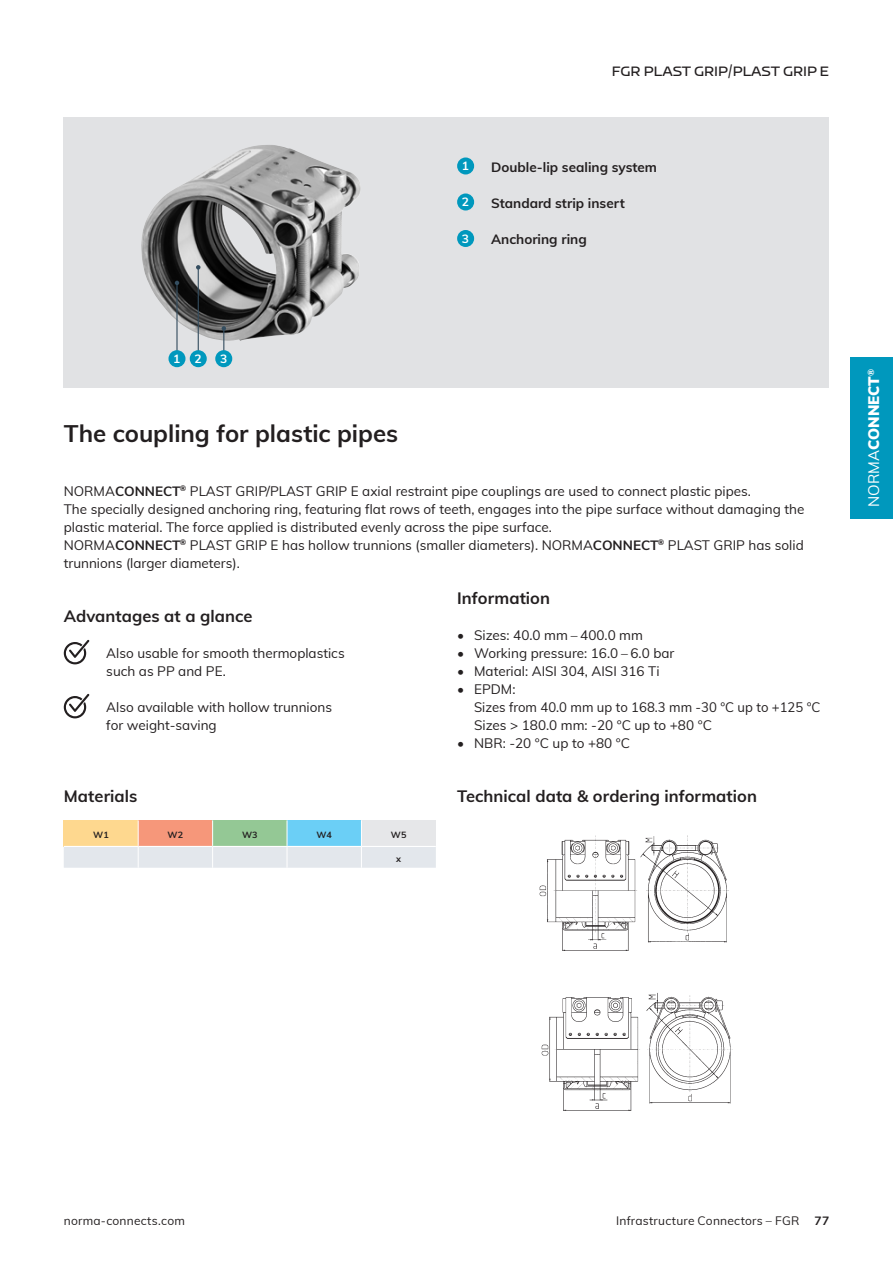
<style>
.page{position:relative;width:893px;height:1263px;background:#fff}
.page>*{position:absolute;margin:0;border:0;box-sizing:border-box;transform-origin:0 0}
.Headlines___level_02{font:700 24px "Muli";letter-spacing:-.005em;color:#231f20}
.Headlines___level_03{font:700 16.5px "Muli";letter-spacing:.005em;color:#231f20}
.t1{font:900 15px "Muli";color:#fff}
.Text_body{font:13.5px/18px "Muli";color:#231f20}
.Text_body-2{font:700 13.5px "Muli";color:#231f20}
.t2{font:600 13.5px "Nizzoli";color:#231f20}
.t3{font:12px "Muli";letter-spacing:.015em;color:#231f20}
.Nummerierung{font:700 12px "Muli";color:#fff}
.t4{font:700 12px "Muli";color:#231f20}
.t5{font:700 9px "Muli";color:#231f20}
.s1{font-weight:700}
.s2{font-weight:400}
</style>
<div class="page">
<div style="left:850px;top:357px;width:43px;height:162px;background:#0098bd"></div>
<div style="left:64px;top:118px;width:765px;height:270px;background:#e1e2e4"></div>
<div style="left:457px;top:157px;width:17px;height:17px;background:#0098bd;border-radius:50%"></div>
<div style="left:457px;top:193px;width:17px;height:17px;background:#0098bd;border-radius:50%"></div>
<div style="left:457px;top:230px;width:17px;height:17px;background:#0098bd;border-radius:50%"></div>
<img style="left:541px;top:992px;width:192px;height:118px">
<img style="left:539px;top:835px;width:190px;height:115px">
<svg style="left:64px;top:820px;width:372px;height:48px;background:#d2d7cd"></svg>
<hr style="left:64px;top:846px;width:74px;height:1px;background:#fff">
<hr style="left:138px;top:846px;width:75px;height:1px;background:#fff">
<hr style="left:213px;top:846px;width:74px;height:1px;background:#fff">
<hr style="left:287px;top:846px;width:74px;height:1px;background:#fff">
<hr style="left:361px;top:846px;width:75px;height:1px;background:#fff">
<svg style="left:64px;top:640px;width:25px;height:24px"></svg>
<svg style="left:64px;top:694px;width:25px;height:24px"></svg>
<img style="left:141px;top:145px;width:219px;height:196px">
<svg style="left:222px;top:326px;width:4px;height:24px"></svg>
<hr style="left:176px;top:283px;width:2px;height:68px;background:#344d5f">
<svg style="left:175px;top:281px;width:4px;height:4px"></svg>
<hr style="left:198px;top:267px;width:1px;height:84px;background:#344d5f">
<svg style="left:196px;top:265px;width:4px;height:5px"></svg>
<div style="left:168px;top:350px;width:17px;height:17px;background:#0098bd;border-radius:50%"></div>
<div style="left:190px;top:350px;width:17px;height:17px;background:#0098bd;border-radius:50%"></div>
<div style="left:215px;top:350px;width:17px;height:17px;background:#0098bd;border-radius:50%"></div>
<p class="t2" style="left:612px;top:63px;width:219px">FGR PLAST GRIP/PLAST GRIP E</p>
<p class="Nummerierung" style="left:462px;top:157px;width:9px">1</p>
<p class="Nummerierung" style="left:462px;top:193px;width:9px">2</p>
<p class="Nummerierung" style="left:462px;top:230px;width:9px">3</p>
<p class="Text_body-2" style="left:491px;top:157px;width:167px">Double-lip sealing system</p>
<p class="Text_body-2" style="left:491px;top:193px;width:135px">Standard strip insert</p>
<p class="Text_body-2" style="left:491px;top:229px;width:97px">Anchoring ring</p>
<p class="Nummerierung" style="left:173px;top:350px;width:9px">1</p>
<p class="Nummerierung" style="left:194px;top:350px;width:9px">2</p>
<p class="Nummerierung" style="left:220px;top:350px;width:9px">3</p>
<p class="Headlines___level_02" style="left:64px;top:416px;width:336px">The coupling for plastic pipes</p>
<p class="Text_body" style="left:64px;top:481px;width:689px">NORMA<span class="s1">CONNECT</span><sup>®</sup> PLAST GRIP/PLAST GRIP E axial restraint pipe couplings are used to connect plastic pipes.</p>
<p class="Text_body" style="left:64px;top:499px;width:742px">The specially designed anchoring ring, featuring flat rows of teeth, engages into the pipe surface without damaging the plastic material. The force applied is distributed evenly across the pipe surface.</p>
<p class="Text_body" style="left:64px;top:535px;width:741px">NORMA<span class="s1">CONNECT</span><sup>®</sup> PLAST GRIP E has hollow trunnions (smaller diameters). NORMA<span class="s1">CONNECT</span><sup>®</sup> PLAST GRIP has solid trunnions (larger diameters).</p>
<p class="Headlines___level_03" style="left:64px;top:604px;width:190px">Advantages at a glance</p>
<p class="Headlines___level_03" style="left:457px;top:586px;width:94px">Information</p>
<p class="Text_body" style="left:457px;top:625px;width:187px">• Sizes: 40.0 mm – 400.0 mm</p>
<p class="Text_body" style="left:457px;top:643px;width:219px">• Working pressure: 16.0 – 6.0 bar</p>
<p class="Text_body" style="left:457px;top:661px;width:204px">• Material: AISI 304, AISI 316 Ti</p>
<p class="Text_body" style="left:474px;top:679px;width:348px;text-indent:-17px">• EPDM:<br>Sizes from 40.0 mm up to 168.3 mm -30 °C up to +125 °C<br>Sizes &gt; 180.0 mm: -20 °C up to +80 °C</p>
<p class="Text_body" style="left:457px;top:733px;width:174px">• NBR: -20 °C up to +80 °C</p>
<p class="Text_body" style="left:106px;top:643px;width:240px">Also usable for smooth thermoplastics such as PP and PE.</p>
<p class="Text_body" style="left:106px;top:697px;width:227px">Also available with hollow trunnions for weight-saving</p>
<p class="Headlines___level_03" style="left:64px;top:784px;width:75px">Materials</p>
<p class="Headlines___level_03" style="left:457px;top:784px;width:301px">Technical data &amp; ordering information</p>
<p class="t5" style="left:93px;top:828px;width:17px">W1</p>
<p class="t5" style="left:168px;top:828px;width:17px">W2</p>
<p class="t5" style="left:242px;top:828px;width:17px">W3</p>
<p class="t5" style="left:316px;top:828px;width:17px">W4</p>
<p class="t5" style="left:391px;top:828px;width:17px">W5</p>
<p class="t5" style="left:396px;top:852px;width:6px">x</p>
<p class="t1" style="left:863px;top:507px;width:139px;rotate:-90deg"><span class="s2">NORMA</span>CONNECT<sup>®</sup></p>
<p class="t3" style="left:64px;top:1212px;width:123px">norma-connects.com</p>
<p class="t3" style="left:616px;top:1212px;width:185px">Infrastructure Connectors – FGR</p>
<p class="t4" style="left:814px;top:1211px;width:16px">77</p>
</div>
